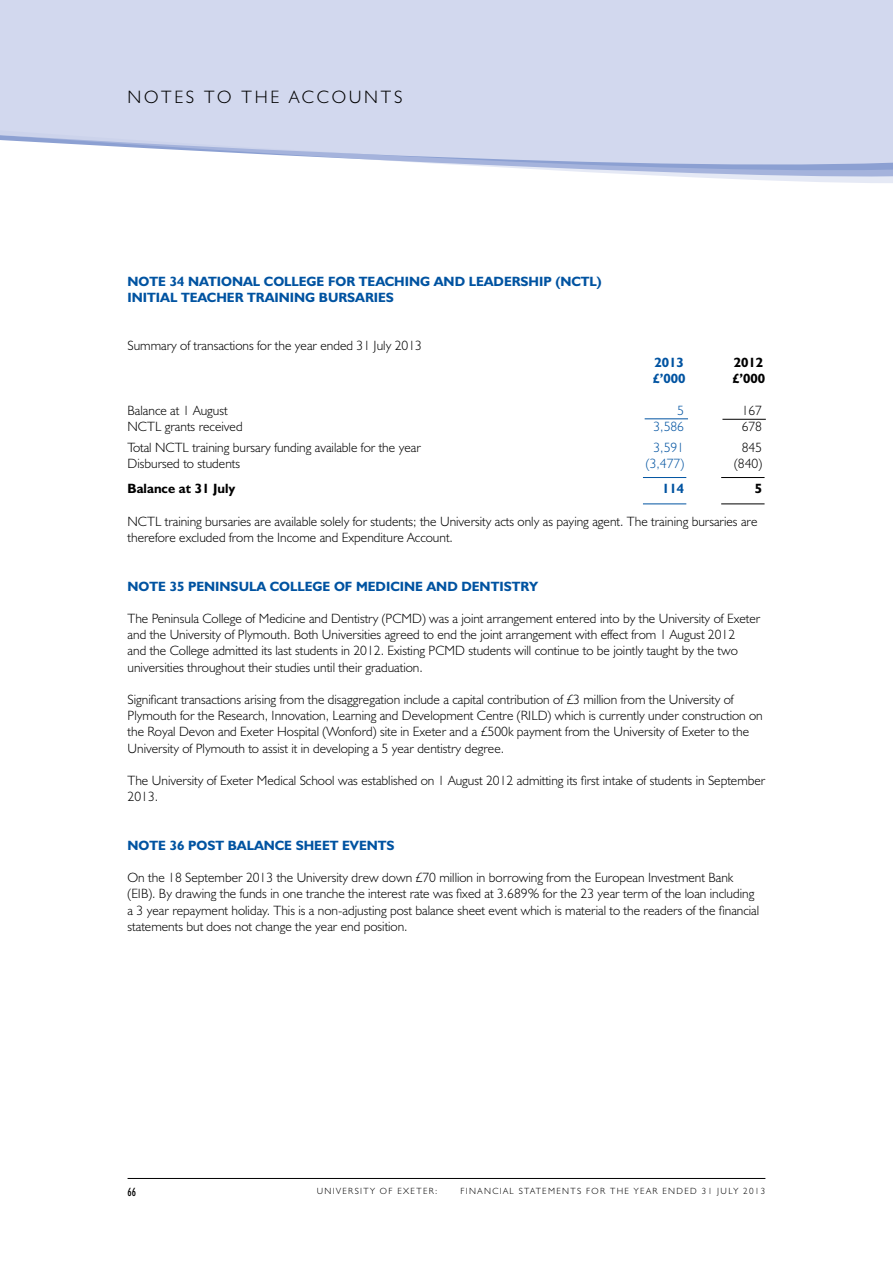
<style>
.page{position:relative;width:893px;height:1263px;background:#fff}
.page>*{position:absolute;margin:0;border:0;box-sizing:border-box;transform-origin:0 0}
.t1{font:300 18px "Humanist 521 BT";letter-spacing:.15em;color:#000}
.t2{font:300 13.5px/16.2px "Humanist 521 BT";color:#000}
.t3{font:700 13.5px/16.2px "Humanist 521 BT";color:#0053a1}
.t4{font:700 13.5px "Humanist 521 BT";color:#000}
.t5{font:300 13.5px "Humanist 521 BT";color:#0053a1}
.t6{font:condensed 12px "Humanist 521 BT";color:#000}
.t7{font:300 9px "Humanist 521 BT";letter-spacing:.15em;color:#000}
</style>
<div class="page">
<div style="left:0;top:0;width:893px;height:129px;background:#d2d8ee"></div>
<hr style="left:128px;top:1178px;width:637px;height:1px;background:#000">
<hr style="left:643px;top:477px;width:43px;height:1px;background:#0053a1">
<hr style="left:721px;top:477px;width:44px;height:1px;background:#000">
<hr style="left:721px;top:504px;width:44px;height:1px;background:#000">
<hr style="left:643px;top:504px;width:43px;height:1px;background:#0053a1">
<hr style="left:722px;top:419px;width:44px;height:1px;background:#000">
<hr style="left:645px;top:419px;width:43px;height:1px;background:#0053a1">
<svg style="left:0;top:129px;width:893px;height:54px;fill:#d2d8ee"></svg>
<h1 class="t1" style="left:128px;top:86px;width:276px">NOTES TO THE ACCOUNTS</h1>
<p class="t3" style="left:128px;top:273px;width:476px">NOTE 34 NATIONAL COLLEGE FOR TEACHING AND LEADERSHIP (NCTL)<br>INITIAL TEACHER TRAINING BURSARIES</p>
<p class="t2" style="left:128px;top:337px;width:296px">Summary of transactions for the year ended 31 July 2013</p>
<p class="t3" style="left:654px;top:354px;width:31px">2013</p>
<p class="t4" style="left:734px;top:354px;width:31px">2012</p>
<p class="t3" style="left:653px;top:370px;width:35px">£’000</p>
<p class="t4" style="left:732px;top:370px;width:35px">£’000</p>
<p class="t2" style="left:128px;top:402px;width:102px">Balance at 1 August</p>
<p class="t5" style="left:677px;top:402px;width:8px">5</p>
<p class="t2" style="left:742px;top:402px;width:22px">167</p>
<p class="t2" style="left:128px;top:418px;width:117px">NCTL grants received</p>
<p class="t5" style="left:653px;top:418px;width:32px">3,586</p>
<p class="t2" style="left:742px;top:418px;width:22px">678</p>
<p class="t2" style="left:128px;top:439px;width:295px">Total NCTL training bursary funding available for the year</p>
<p class="t5" style="left:653px;top:439px;width:32px">3,591</p>
<p class="t2" style="left:742px;top:439px;width:22px">845</p>
<p class="t2" style="left:128px;top:455px;width:114px">Disbursed to students</p>
<p class="t5" style="left:646px;top:455px;width:40px">(3,477)</p>
<p class="t2" style="left:734px;top:455px;width:29px">(840)</p>
<p class="t4" style="left:128px;top:480px;width:109px">Balance at 31 July</p>
<p class="t3" style="left:662px;top:480px;width:24px">114</p>
<p class="t4" style="left:755px;top:480px;width:9px">5</p>
<p class="t2" style="left:128px;top:513px;width:631px">NCTL training bursaries are available solely for students; the University acts only as paying agent. The training bursaries are therefore excluded from the Income and Expenditure Account.</p>
<p class="t3" style="left:128px;top:577px;width:412px">NOTE 35 PENINSULA COLLEGE OF MEDICINE AND DENTISTRY</p>
<p class="t2" style="left:128px;top:610px;width:634px">The Peninsula College of Medicine and Dentistry (PCMD) was a joint arrangement entered into by the University of Exeter and the University of Plymouth. Both Universities agreed to end the joint arrangement with effect from 1 August 2012<br>and the College admitted its last students in 2012. Existing PCMD students will continue to be jointly taught by the two universities throughout their studies until their graduation.</p>
<p class="t2" style="left:128px;top:691px;width:637px">Significant transactions arising from the disaggregation include a capital contribution of £3 million from the University of Plymouth for the Research, Innovation, Learning and Development Centre (RILD) which is currently under construction on the Royal Devon and Exeter Hospital (Wonford) site in Exeter and a £500k payment from the University of Exeter to the University of Plymouth to assist it in developing a 5 year dentistry degree.</p>
<p class="t2" style="left:128px;top:772px;width:639px">The University of Exeter Medical School was established on 1 August 2012 admitting its first intake of students in September<br>2013.</p>
<p class="t3" style="left:128px;top:837px;width:269px">NOTE 36 POST BALANCE SHEET EVENTS</p>
<p class="t2" style="left:128px;top:869px;width:633px">On the 18 September 2013 the University drew down £70 million in borrowing from the European Investment Bank (EIB). By drawing the funds in one tranche the interest rate was fixed at 3.689% for the 23 year term of the loan including a 3 year repayment holiday. This is a non-adjusting post balance sheet event which is material to the readers of the financial statements but does not change the year end position.</p>
<p class="t6" style="left:128px;top:1185px;width:10px">66</p>
<p class="t7" style="left:317px;top:1185px;width:122px">UNIVERSITY OF EXETER:</p>
<p class="t7" style="left:460px;top:1185px;width:306px">FINANCIAL STATEMENTS FOR THE YEAR ENDED 31 JULY 2013</p>
</div>
